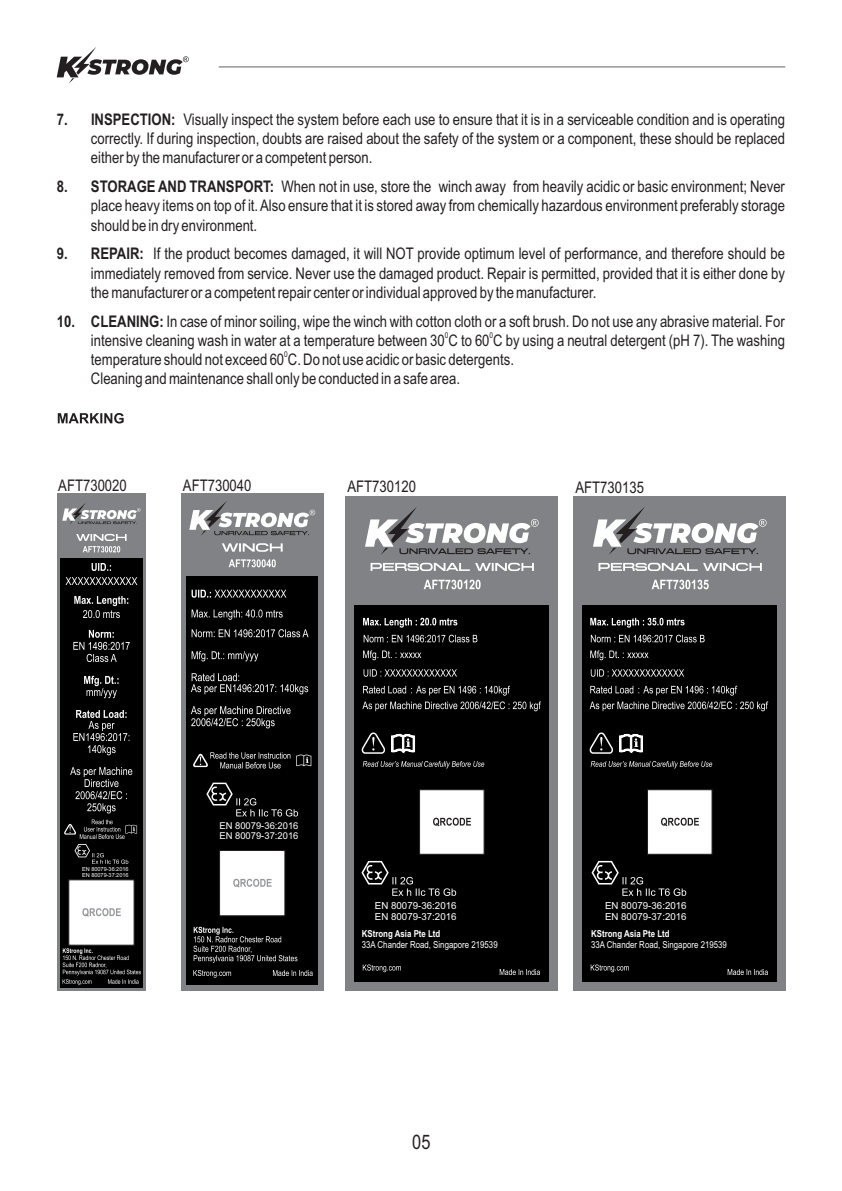
<style>
.page{position:relative;width:842px;height:1191px;background:#fff}
.page>*{position:absolute;margin:0;border:0;box-sizing:border-box;transform-origin:0 0}
.t1{font:20px "Arial Narrow";color:#231f20}
.t2{font:16px/19.2px "Arial Narrow";color:#231f20;text-align:justify}
.t3{font:9.8px/10.8px "Arial";color:#fff}
.t4{font:9.6px "Arial Narrow";color:#fff}
.t5{font:700 9.6px "Arial Narrow";color:#fff}
.t6{font:9.4px/10.6px "Arial";color:#fff}
.t7{font:8px "Arial Narrow";color:#231f20}
.t8{font:5.6px/6.2px "Arial";color:#fff}
.s1{font-weight:700}
</style>
<div class="page">
<hr style="left:219px;top:66px;width:566px;height:2px;background:#949698">
<svg style="left:57px;top:47px;width:132px;height:36px"></svg>
<svg style="left:58px;top:413px;width:66px;height:10px"></svg>
<div style="left:181px;top:493px;width:142px;height:497px;background:#808285"></div>
<div style="left:186px;top:576px;width:132px;height:409px;background:#000"></div>
<svg style="left:222px;top:543px;width:61px;height:9px"></svg>
<svg style="left:229px;top:559px;width:47px;height:8px"></svg>
<svg style="left:219px;top:850px;width:67px;height:66px;background:#ececec"></svg>
<svg style="left:296px;top:754px;width:15px;height:12px"></svg>
<svg style="left:193px;top:752px;width:97px;height:16px"></svg>
<svg style="left:193px;top:926px;width:104px;height:37px"></svg>
<svg style="left:193px;top:970px;width:120px;height:7px"></svg>
<div style="left:57px;top:493px;width:89px;height:497px;background:#808285"></div>
<div style="left:60px;top:558px;width:83px;height:429px;background:#000"></div>
<svg style="left:76px;top:534px;width:51px;height:18px"></svg>
<svg style="left:65px;top:563px;width:72px;height:250px"></svg>
<svg style="left:63px;top:879px;width:78px;height:106px"></svg>
<svg style="left:189px;top:501px;width:126px;height:35px"></svg>
<svg style="left:62px;top:503px;width:79px;height:21px"></svg>
<svg style="left:191px;top:609px;width:118px;height:119px"></svg>
<svg style="left:192px;top:589px;width:94px;height:8px"></svg>
<svg style="left:206px;top:782px;width:92px;height:34px"></svg>
<svg style="left:64px;top:819px;width:73px;height:45px"></svg>
<div style="left:574px;top:496px;width:212px;height:494px;background:#808285"></div>
<div style="left:583px;top:605px;width:194px;height:377px;background:#000"></div>
<svg style="left:590px;top:732px;width:53px;height:22px"></svg>
<svg style="left:591px;top:761px;width:121px;height:7px"></svg>
<svg style="left:598px;top:563px;width:164px;height:8px"></svg>
<svg style="left:652px;top:579px;width:57px;height:10px"></svg>
<svg style="left:593px;top:507px;width:173px;height:48px"></svg>
<svg style="left:647px;top:789px;width:66px;height:66px;background:#e7e7e7"></svg>
<svg style="left:591px;top:964px;width:38px;height:8px"></svg>
<svg style="left:728px;top:969px;width:40px;height:6px"></svg>
<div style="left:346px;top:496px;width:212px;height:494px;background:#808285"></div>
<div style="left:355px;top:605px;width:194px;height:377px;background:#000"></div>
<svg style="left:362px;top:732px;width:54px;height:22px"></svg>
<svg style="left:363px;top:761px;width:121px;height:7px"></svg>
<svg style="left:363px;top:650px;width:58px;height:10px"></svg>
<svg style="left:364px;top:634px;width:113px;height:8px"></svg>
<svg style="left:363px;top:618px;width:94px;height:9px"></svg>
<svg style="left:364px;top:669px;width:93px;height:7px"></svg>
<svg style="left:371px;top:563px;width:163px;height:8px"></svg>
<svg style="left:424px;top:579px;width:57px;height:10px"></svg>
<svg style="left:365px;top:507px;width:174px;height:48px"></svg>
<svg style="left:419px;top:789px;width:66px;height:66px;background:#e7e7e7"></svg>
<svg style="left:363px;top:964px;width:38px;height:8px"></svg>
<svg style="left:500px;top:969px;width:40px;height:6px"></svg>
<svg style="left:362px;top:686px;width:179px;height:25px"></svg>
<svg style="left:590px;top:650px;width:58px;height:10px"></svg>
<svg style="left:591px;top:634px;width:114px;height:8px"></svg>
<svg style="left:590px;top:618px;width:95px;height:9px"></svg>
<svg style="left:591px;top:669px;width:93px;height:7px"></svg>
<svg style="left:590px;top:686px;width:178px;height:25px"></svg>
<svg style="left:591px;top:861px;width:95px;height:35px"></svg>
<svg style="left:361px;top:861px;width:95px;height:35px"></svg>
<p class="t2" style="left:91px;top:111px;width:695px;text-indent:-34px"><span class="s1">7. INSPECTION:</span> Visually inspect the system before each use to ensure that it is in a serviceable condition and is operating correctly. If during inspection, doubts are raised about the safety of the system or a component, these should be replaced either by the manufacturer or a competent person.</p>
<p class="t2" style="left:91px;top:178px;width:695px;text-indent:-34px"><span class="s1">8. STORAGE AND TRANSPORT:</span> When not in use, store the winch away from heavily acidic or basic environment; Never place heavy items on top of it. Also ensure that it is stored away from chemically hazardous environment preferably storage should be in dry environment.</p>
<p class="t2" style="left:91px;top:246px;width:695px;text-indent:-34px"><span class="s1">9. REPAIR:</span> If the product becomes damaged, it will NOT provide optimum level of performance, and therefore should be immediately removed from service. Never use the damaged product. Repair is permitted, provided that it is either done by the manufacturer or a competent repair center or individual approved by the manufacturer.</p>
<p class="t2" style="left:57px;top:313px;width:729px"><span class="s1">10. CLEANING:</span> In case of minor soiling, wipe the winch with cotton cloth or a soft brush. Do not use any abrasive material. For</p>
<p class="t7" style="left:445px;top:332px;width:5px">0</p>
<p class="t7" style="left:490px;top:332px;width:5px">0</p>
<p class="t2" style="left:91px;top:332px;width:695px">intensive cleaning wash in water at a temperature between 30 C to 60 C by using a neutral detergent (pH 7). The washing</p>
<p class="t7" style="left:284px;top:351px;width:5px">0</p>
<p class="t2" style="left:91px;top:351px;width:425px">temperature should not exceed 60 C. Do not use acidic or basic detergents.<br>Cleaning and maintenance shall only be conducted in a safe area.</p>
<p class="t2" style="left:58px;top:477px;width:70px">AFT730020</p>
<p class="t2" style="left:183px;top:477px;width:70px">AFT730040</p>
<p class="t2" style="left:347px;top:478px;width:70px">AFT730120</p>
<p class="t2" style="left:575px;top:479px;width:70px">AFT730135</p>
<p class="t8" style="left:82px;top:866px;width:48px">EN 80079-36:2016<br>EN 80079-37:2016</p>
<p class="t6" style="left:219px;top:821px;width:81px">EN 80079-36:2016<br>EN 80079-37:2016</p>
<p class="t3" style="left:375px;top:900px;width:83px">EN 80079-36:2016<br>EN 80079-37:2016</p>
<p class="t5" style="left:362px;top:930px;width:80px">KStrong Asia Pte Ltd</p>
<p class="t4" style="left:362px;top:940px;width:137px">33A Chander Road, Singapore 219539</p>
<p class="t1" style="left:412px;top:1134px;width:20px">05</p>
<p class="t3" style="left:605px;top:900px;width:83px">EN 80079-36:2016<br>EN 80079-37:2016</p>
<p class="t5" style="left:591px;top:930px;width:80px">KStrong Asia Pte Ltd</p>
<p class="t4" style="left:591px;top:940px;width:137px">33A Chander Road, Singapore 219539</p>
</div>
